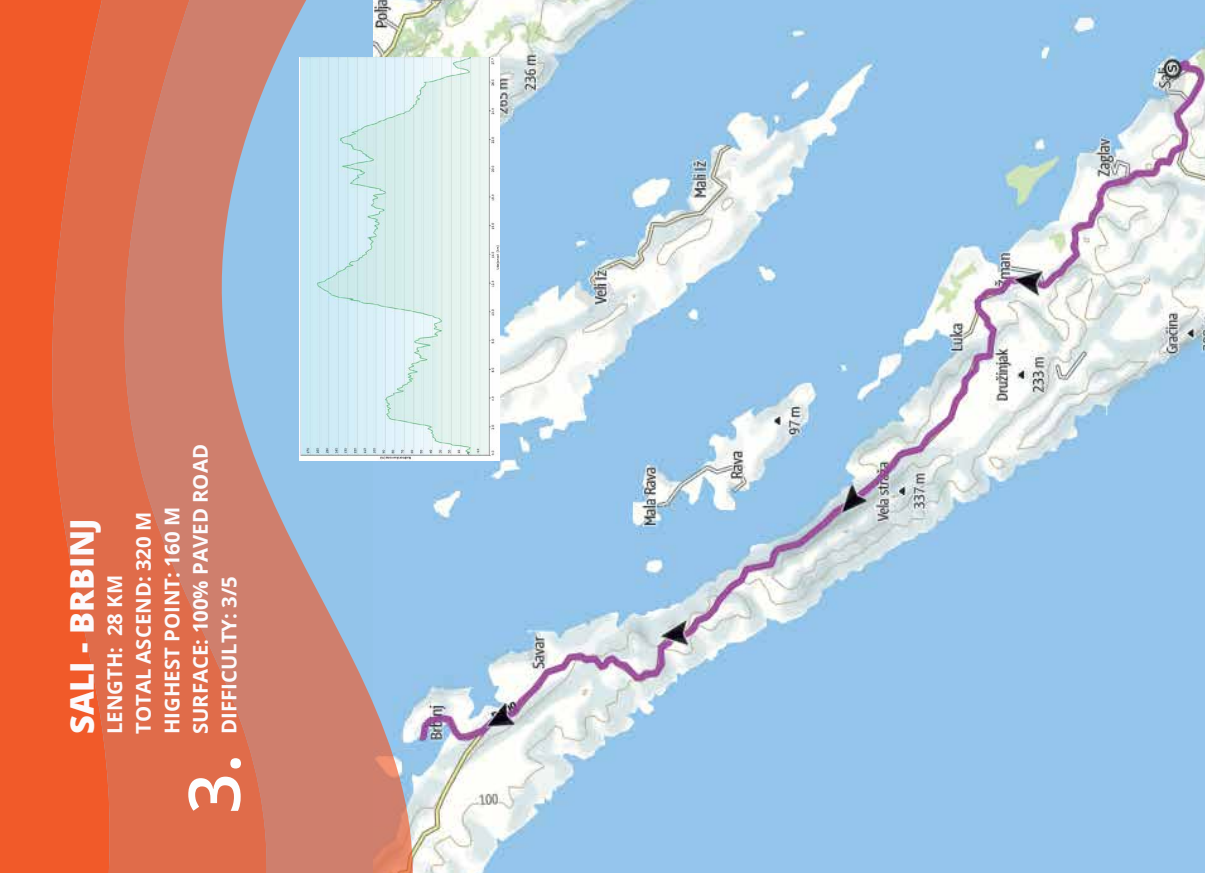
<style>
.page{position:relative;width:1205px;height:873px;background:#fff}
.page>*{position:absolute;margin:0;border:0;box-sizing:border-box;transform-origin:0 0}
.t1{font:600 71.4px "Open Sans";color:#fdfefe}
.t2{font:800 32.6px "Open Sans";color:#fcfafc}
.t3{font:700 20.4px/28.6px "Open Sans";color:#fcfafc}
</style>
<div class="page">
<img style="left:413px;top:0;width:791px;height:873px">
<div style="left:0;top:0;width:52px;height:873px;background:#f15a29"></div>
<svg style="left:52px;top:0;width:72px;height:873px;fill:#e06c4a"></svg>
<svg style="left:124px;top:0;width:289px;height:873px;fill:#cf7f6d"></svg>
<img style="left:300px;top:58px;width:199px;height:402px">
<p class="t3" style="left:100px;top:734px;width:292px;rotate:-90deg">LENGTH: 28 KM<br>TOTAL ASCEND: 320 M<br>HIGHEST POINT: 160 M<br>SURFACE: 100% PAVED ROAD<br>DIFFICULTY: 3/5</p>
<h1 class="t1" style="left:165px;top:814px;width:62px;rotate:-90deg">3.</h1>
<h2 class="t2" style="left:57px;top:734px;width:220px;rotate:-90deg">SALI - BRBINJ</h2>
</div>
